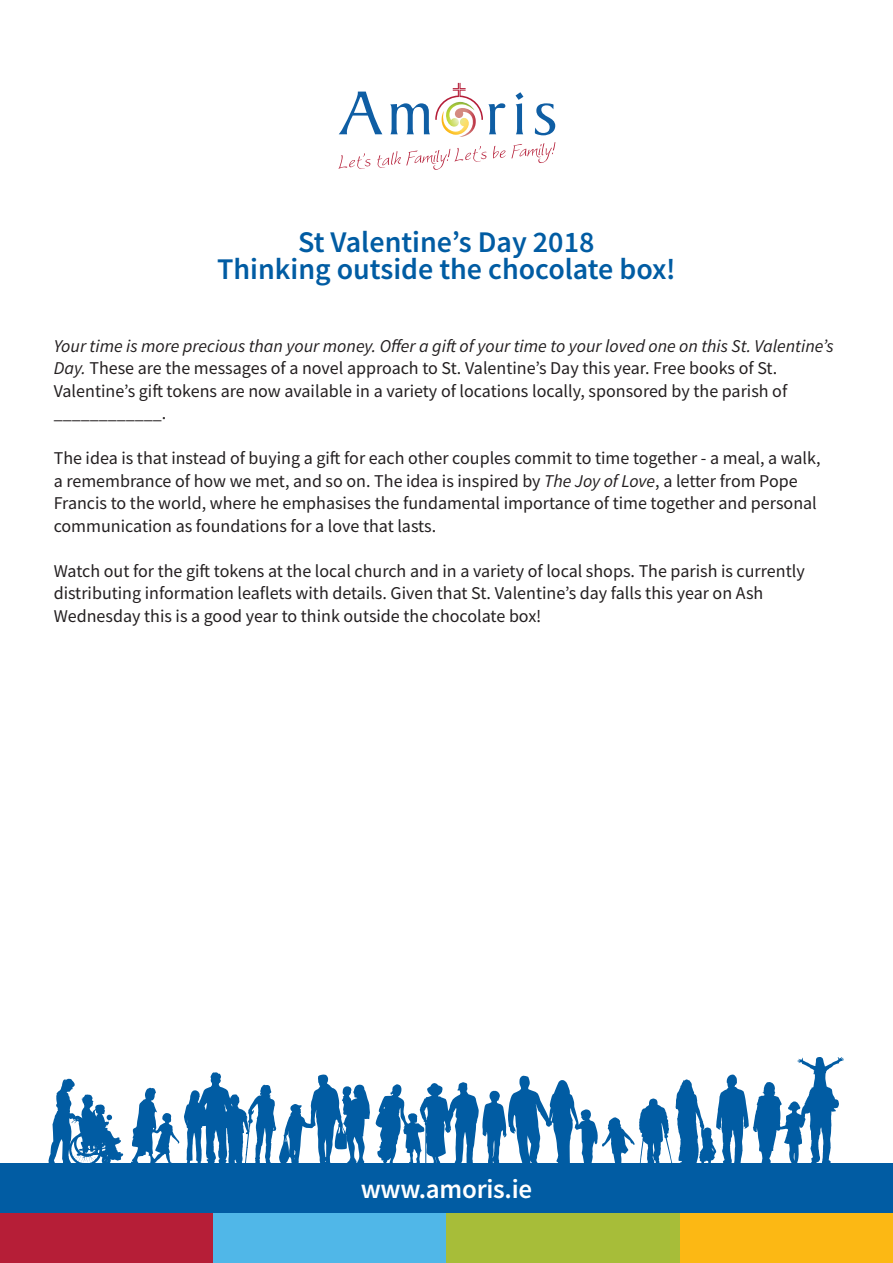
<style>
.page{position:relative;width:893px;height:1263px;background:#fff}
.page>*{position:absolute;margin:0;border:0;box-sizing:border-box;transform-origin:0 0}
.t1{font:600 30px "Source Sans Pro";color:#015ca3}
.t2{font:600 27px "Source Sans Pro";letter-spacing:-.01em;color:#fff}
.t3{font:18px/22.5px "Source Sans Pro";color:#231f20}
.s1{font-style:italic}
</style>
<div class="page">
<div style="left:0;top:1209px;width:213px;height:54px;background:#b61e37"></div>
<svg style="left:508px;top:1074px;width:241px;height:89px"></svg>
<svg style="left:753px;top:1058px;width:91px;height:105px"></svg>
<svg style="left:48px;top:1079px;width:75px;height:84px"></svg>
<svg style="left:131px;top:1072px;width:376px;height:91px"></svg>
<div style="left:213px;top:1209px;width:233px;height:54px;background:#50b7e8"></div>
<div style="left:446px;top:1209px;width:234px;height:54px;background:#a7bd39"></div>
<div style="left:680px;top:1209px;width:213px;height:54px;background:#fcb814"></div>
<svg style="left:338px;top:83px;width:217px;height:87px"></svg>
<div style="left:0;top:1163px;width:893px;height:50px;background:#015ca3"></div>
<p class="t1" style="left:298px;top:222px;width:298px">St Valentine’s Day 2018</p>
<p class="t1" style="left:217px;top:249px;width:460px">Thinking outside the chocolate box!</p>
<p class="t3" style="left:54px;top:334px;width:782px"><span class="s1">Your time is more precious than your money. Offer a gift of your time to your loved one on this St. Valentine’s Day.</span> These are the messages of a novel approach to St. Valentine’s Day this year. Free books of St.<br>Valentine’s gift tokens are now available in a variety of locations locally, sponsored by the parish of ____________.</p>
<p class="t3" style="left:54px;top:447px;width:769px">The idea is that instead of buying a gift for each other couples commit to time together - a meal, a walk, a remembrance of how we met, and so on. The idea is inspired by <span class="s1">The Joy of Love</span>, a letter from Pope Francis to the world, where he emphasises the fundamental importance of time together and personal communication as foundations for a love that lasts.</p>
<p class="t3" style="left:54px;top:559px;width:753px">Watch out for the gift tokens at the local church and in a variety of local shops. The parish is currently distributing information leaflets with details. Given that St. Valentine’s day falls this year on Ash<br>Wednesday this is a good year to think outside the chocolate box!</p>
<p class="t2" style="left:361px;top:1171px;width:173px">www.amoris.ie</p>
</div>
